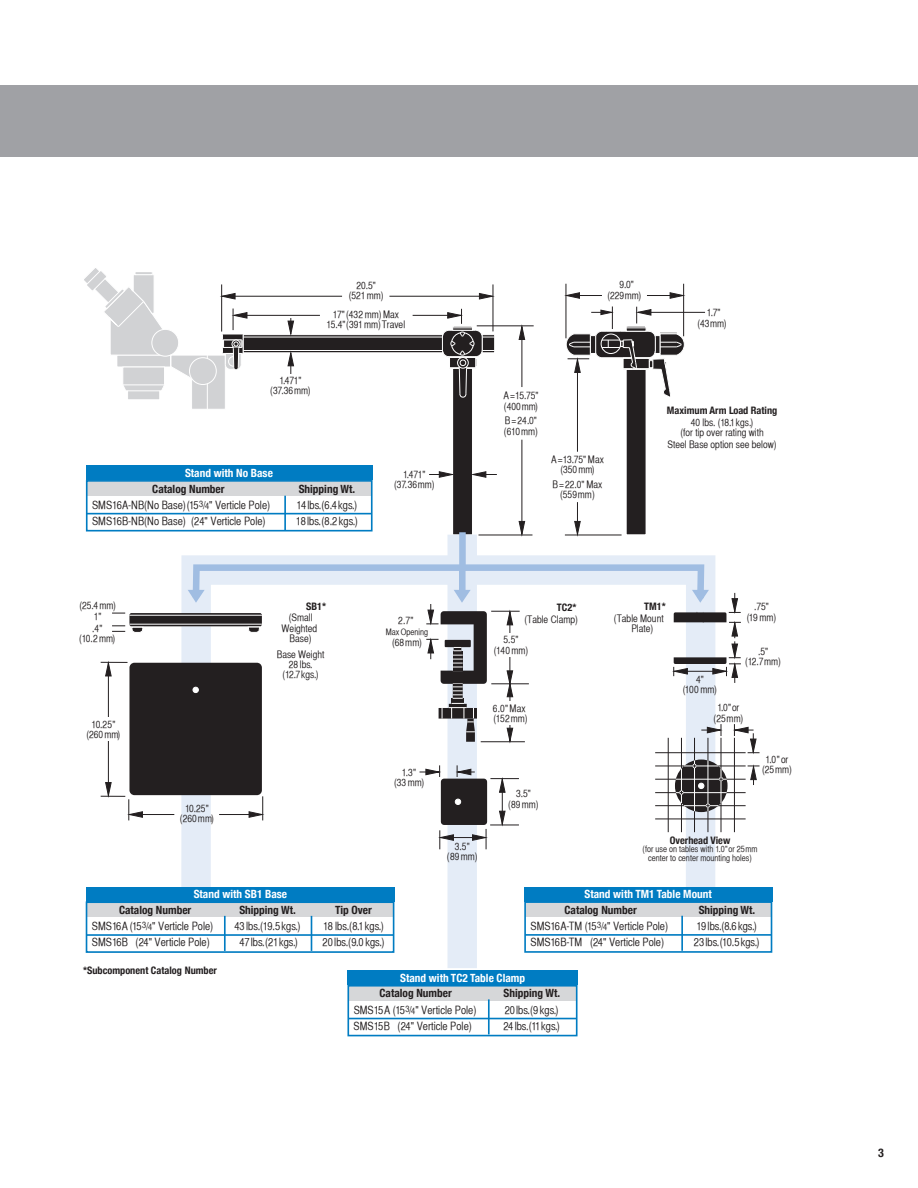
<style>
.page{position:relative;width:918px;height:1188px;background:#fff}
.page>*{position:absolute;margin:0;border:0;box-sizing:border-box;transform-origin:0 0}
.t1{font:700 condensed 12px "Helvetica Neue";color:#231f20}
.t2{font:11.4px "Helvetica CY Plain";color:#231f20}
.t3{font:700 condensed 11.4px "Helvetica Neue";color:#231f20}
.t4{font:700 condensed 11.4px "Helvetica Neue";color:#fff}
.t5{font:10.35px/10.4px "Helvetica CY Plain";color:#231f20;text-align:center}
.t6{font:700 condensed 10.35px "Helvetica Neue";color:#231f20}
.t7{font:8.85px/8.9px "Helvetica CY Plain";color:#231f20;text-align:center}
.s1{font-size:9px}
</style>
<div class="page">
<div style="left:0;top:85px;width:918px;height:72px;background:#a0a1a5"></div>
<div style="left:87px;top:481px;width:285px;height:15px;background:#d6d7d9"></div>
<hr style="left:284px;top:496px;width:2px;height:35px;background:#007cc2">
<div style="left:86px;top:480px;width:287px;height:52px;border:2px solid #007cc2"></div>
<hr style="left:569px;top:295px;width:33px;height:1px;background:#231f20">
<hr style="left:647px;top:295px;width:35px;height:1px;background:#231f20">
<svg style="left:565px;top:292px;width:15px;height:7px"></svg>
<svg style="left:670px;top:292px;width:15px;height:7px"></svg>
<hr style="left:566px;top:284px;width:1px;height:54px;background:#231f20">
<hr style="left:683px;top:284px;width:1px;height:52px;background:#231f20">
<hr style="left:638px;top:312px;width:67px;height:1px;background:#231f20">
<hr style="left:577px;top:360px;width:1px;height:92px;background:#231f20">
<svg style="left:574px;top:502px;width:7px;height:33px"></svg>
<hr style="left:565px;top:535px;width:57px;height:1px;background:#231f20">
<hr style="left:522px;top:440px;width:1px;height:93px;background:#231f20">
<hr style="left:522px;top:327px;width:1px;height:60px;background:#231f20">
<svg style="left:519px;top:325px;width:6px;height:15px"></svg>
<svg style="left:519px;top:521px;width:6px;height:14px"></svg>
<hr style="left:477px;top:326px;width:57px;height:1px;background:#231f20">
<hr style="left:478px;top:535px;width:54px;height:1px;background:#231f20">
<div style="left:626px;top:369px;width:20px;height:166px;background:#231f20"></div>
<svg style="left:565px;top:307px;width:120px;height:91px"></svg>
<div style="left:453px;top:368px;width:19px;height:167px;background:#231f20"></div>
<div style="left:452px;top:368px;width:21px;height:167px;border:1px solid #fff"></div>
<svg style="left:181px;top:555px;width:535px;height:372px"></svg>
<div style="left:447px;top:535px;width:30px;height:34px;background:#e4ecf7"></div>
<div style="left:448px;top:569px;width:29px;height:399px;background:#e4ecf7"></div>
<div style="left:459px;top:532px;width:7px;height:35px;background:#a0bde2"></div>
<svg style="left:101px;top:561px;width:659px;height:288px"></svg>
<hr style="left:87px;top:513px;width:285px;height:1px;background:#007cc2">
<div style="left:87px;top:902px;width:307px;height:15px;background:#d6d7d9"></div>
<hr style="left:224px;top:916px;width:2px;height:35px;background:#007cc2">
<hr style="left:311px;top:916px;width:1px;height:35px;background:#007cc2">
<div style="left:86px;top:901px;width:308px;height:52px;border:2px solid #007cc2"></div>
<hr style="left:86px;top:934px;width:308px;height:2px;background:#007cc2">
<div style="left:348px;top:986px;width:229px;height:15px;background:#d6d7d9"></div>
<hr style="left:488px;top:999px;width:2px;height:35px;background:#007cc2">
<div style="left:347px;top:985px;width:231px;height:51px;border:2px solid #007cc2"></div>
<hr style="left:348px;top:1018px;width:229px;height:1px;background:#007cc2">
<div style="left:525px;top:902px;width:246px;height:15px;background:#d6d7d9"></div>
<hr style="left:681px;top:916px;width:2px;height:35px;background:#007cc2">
<div style="left:524px;top:901px;width:248px;height:52px;border:2px solid #007cc2"></div>
<hr style="left:525px;top:934px;width:247px;height:2px;background:#007cc2">
<svg style="left:84px;top:268px;width:411px;height:142px"></svg>
<svg style="left:429px;top:471px;width:25px;height:7px"></svg>
<svg style="left:471px;top:471px;width:26px;height:7px"></svg>
<div style="left:86px;top:465px;width:287px;height:15px;background:#007cc2"></div>
<div style="left:86px;top:887px;width:308px;height:14px;background:#007cc2"></div>
<div style="left:347px;top:970px;width:230px;height:15px;background:#007cc2"></div>
<div style="left:524px;top:887px;width:248px;height:14px;background:#007cc2"></div>
<p class="t5" style="left:349px;top:280px;width:36px">20.5" (521 mm)</p>
<p class="t5" style="left:327px;top:309px;width:80px">17" (432 mm) Max<br>15.4" (391 mm) Travel</p>
<p class="t5" style="left:270px;top:375px;width:42px">1.471" (37.36 mm)</p>
<p class="t4" style="left:185px;top:464px;width:89px">Stand with No Base</p>
<p class="t3" style="left:152px;top:479px;width:74px">Catalog Number</p>
<p class="t3" style="left:299px;top:479px;width:58px">Shipping Wt.</p>
<p class="t2" style="left:92px;top:498px;width:180px">SMS16A-NB(No Base)(15<sup>3</sup>/<span class="s1">4</span>" Verticle Pole)</p>
<p class="t2" style="left:296px;top:498px;width:62px">14 lbs.(6.4 kgs.)</p>
<p class="t2" style="left:92px;top:514px;width:175px">SMS16B-NB(No Base) (24" Verticle Pole)</p>
<p class="t2" style="left:296px;top:514px;width:63px">18 lbs.(8.2 kgs.)</p>
<p class="t5" style="left:394px;top:469px;width:42px">1.471" (37.36 mm)</p>
<p class="t5" style="left:608px;top:279px;width:35px">9.0"<br>(229 mm)</p>
<p class="t5" style="left:503px;top:391px;width:37px;text-align:left">A=15.75" (400 mm)</p>
<p class="t5" style="left:504px;top:416px;width:36px;text-align:left">B=24.0" (610 mm)</p>
<p class="t5" style="left:551px;top:454px;width:54px">A=13.75" Max (350 mm)</p>
<p class="t5" style="left:553px;top:479px;width:51px">B=22.0" Max (559 mm)</p>
<p class="t5" style="left:697px;top:308px;width:31px">1.7"<br>(43 mm)</p>
<p class="t6" style="left:667px;top:402px;width:112px">Maximum Arm Load Rating</p>
<p class="t5" style="left:680px;top:417px;width:85px">40 lbs. (18.1 kgs.)<br>(for tip over rating with</p>
<p class="t5" style="left:667px;top:439px;width:111px">Steel Base option see below)</p>
<p class="t5" style="left:79px;top:600px;width:38px">(25.4 mm)<br>1"</p>
<p class="t5" style="left:79px;top:623px;width:38px">.4"<br>(10.2 mm)</p>
<p class="t5" style="left:86px;top:719px;width:35px">10.25" (260 mm)</p>
<p class="t5" style="left:180px;top:803px;width:36px">10.25" (260 mm)</p>
<p class="t6" style="left:306px;top:597px;width:22px">SB1*</p>
<p class="t5" style="left:282px;top:613px;width:37px">(Small<br>Weighted<br>Base)</p>
<p class="t5" style="left:277px;top:650px;width:49px">Base Weight<br>28 lbs.<br>(12.7 kgs.)</p>
<p class="t4" style="left:194px;top:885px;width:95px">Stand with SB1 Base</p>
<p class="t6" style="left:557px;top:599px;width:21px">TC2*</p>
<p class="t5" style="left:524px;top:614px;width:55px">(Table Clamp)</p>
<p class="t5" style="left:398px;top:616px;width:17px">2.7"</p>
<p class="t7" style="left:386px;top:627px;width:44px">Max Opening</p>
<p class="t5" style="left:392px;top:638px;width:31px">(68 mm)</p>
<p class="t5" style="left:494px;top:635px;width:36px">5.5"<br>(140 mm)</p>
<p class="t5" style="left:394px;top:767px;width:32px">1.3"<br>(33 mm)</p>
<p class="t5" style="left:493px;top:703px;width:36px;text-align:left">6.0" Max (152 mm)</p>
<p class="t5" style="left:447px;top:841px;width:32px">3.5"<br>(89 mm)</p>
<p class="t5" style="left:508px;top:788px;width:32px">3.5"<br>(89 mm)</p>
<p class="t6" style="left:644px;top:598px;width:23px">TM1*</p>
<p class="t5" style="left:631px;top:613px;width:34px;text-align:left;text-indent:-17px">(Table Mount<br>Plate)</p>
<p class="t5" style="left:683px;top:674px;width:36px">4"<br>(100 mm)</p>
<p class="t5" style="left:747px;top:602px;width:31px">.75"<br>(19 mm)</p>
<p class="t5" style="left:745px;top:646px;width:37px">.5"<br>(12.7 mm)</p>
<p class="t5" style="left:714px;top:703px;width:31px">1.0" or (25 mm)</p>
<p class="t5" style="left:762px;top:754px;width:31px">1.0" or (25 mm)</p>
<p class="t6" style="left:670px;top:831px;width:62px">Overhead View</p>
<p class="t7" style="left:643px;top:845px;width:116px">(for use on tables with 1.0" or 25 mm center to center mounting holes)</p>
<p class="t4" style="left:585px;top:885px;width:129px">Stand with TM1 Table Mount</p>
<p class="t3" style="left:119px;top:900px;width:74px">Catalog Number</p>
<p class="t3" style="left:239px;top:900px;width:58px">Shipping Wt.</p>
<p class="t3" style="left:335px;top:900px;width:38px">Tip Over</p>
<p class="t2" style="left:92px;top:920px;width:123px">SMS16A (15<sup>3</sup>/<span class="s1">4</span>" Verticle Pole)</p>
<p class="t2" style="left:234px;top:920px;width:68px">43 lbs.(19.5 kgs.)</p>
<p class="t2" style="left:323px;top:920px;width:62px">18 lbs.(8.1 kgs.)</p>
<p class="t2" style="left:92px;top:936px;width:119px">SMS16B (24" Verticle Pole)</p>
<p class="t2" style="left:240px;top:936px;width:60px">47 lbs.(21 kgs.)</p>
<p class="t2" style="left:323px;top:936px;width:63px">20 lbs.(9.0 kgs.)</p>
<p class="t6" style="left:83px;top:962px;width:135px">*Subcomponent Catalog Number</p>
<p class="t3" style="left:564px;top:900px;width:74px">Catalog Number</p>
<p class="t3" style="left:699px;top:900px;width:58px">Shipping Wt.</p>
<p class="t2" style="left:530px;top:920px;width:139px">SMS16A-TM (15<sup>3</sup>/<span class="s1">4</span>" Verticle Pole)</p>
<p class="t2" style="left:697px;top:920px;width:62px">19 lbs.(8.6 kgs.)</p>
<p class="t2" style="left:530px;top:936px;width:135px">SMS16B-TM (24" Verticle Pole)</p>
<p class="t2" style="left:694px;top:936px;width:67px">23 lbs.(10.5 kgs.)</p>
<p class="t4" style="left:400px;top:969px;width:126px">Stand with TC2 Table Clamp</p>
<p class="t3" style="left:380px;top:984px;width:74px">Catalog Number</p>
<p class="t3" style="left:504px;top:984px;width:58px">Shipping Wt.</p>
<p class="t2" style="left:354px;top:1003px;width:124px">SMS15A (15<sup>3</sup>/<span class="s1">4</span>" Verticle Pole)</p>
<p class="t2" style="left:505px;top:1003px;width:55px">20 lbs.(9 kgs.)</p>
<p class="t2" style="left:354px;top:1019px;width:120px">SMS15B (24" Verticle Pole)</p>
<p class="t2" style="left:503px;top:1019px;width:58px">24 lbs.(11 kgs.)</p>
<p class="t1" style="left:878px;top:1143px;width:7px">3</p>
</div>
